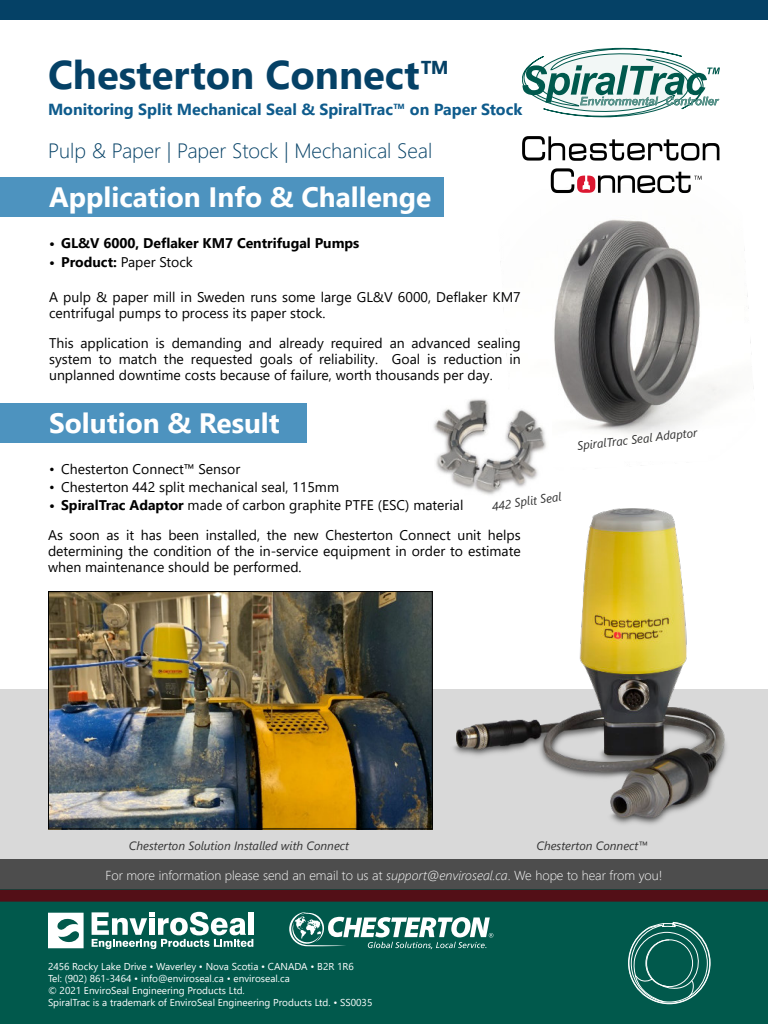
<style>
.page{position:relative;width:768px;height:1024px;background:#fff}
.page>*{position:absolute;margin:0;border:0;box-sizing:border-box;transform-origin:0 0}
.t1{font:700 40px "Segoe UI";color:#054166}
.t2{font:700 28px "Segoe UI";color:#fff}
.t3{font:300 20.7px "Segoe UI";color:#054166}
.t4{font:700 16px "Segoe UI";color:#0e5b8c}
.t5{font:14px/16px "Segoe UI";color:#000;text-align:justify}
.t6{font:700 14px "Segoe UI";color:#000}
.t7{font:300 13px "Segoe UI";color:#fff}
.t8{font:italic 12px "Segoe UI";color:#333}
.t9{font:10px/12px "Segoe UI";color:#fff}
.s1{font-weight:700}
.s2{font-style:italic}
</style>
<div class="page">
<div style="left:0;top:690px;width:768px;height:334px;background:#d9d9d9"></div>
<div style="left:0;top:860px;width:768px;height:164px;background:#4d4d4d"></div>
<svg style="left:0;top:890px;width:768px;height:134px;background:#0a5046"></svg>
<svg style="left:48px;top:913px;width:36px;height:35px"></svg>
<div style="left:249px;top:912px;width:5px;height:23px;background:#fff"></div>
<svg style="left:92px;top:912px;width:161px;height:37px;background:#6a9d96"></svg>
<svg style="left:289px;top:912px;width:204px;height:37px;background:#559087"></svg>
<svg style="left:628px;top:921px;width:83px;height:84px;background:#267166"></svg>
<div style="left:0;top:0;width:768px;height:19px;background:#054166"></div>
<svg style="left:522px;top:48px;width:198px;height:69px"></svg>
<img style="left:506px;top:179px;width:248px;height:255px">
<img style="left:434px;top:394px;width:117px;height:93px">
<img style="left:445px;top:487px;width:297px;height:338px">
<div style="left:0;top:177px;width:443px;height:40px;background:#4d93bf"></div>
<div style="left:0;top:403px;width:306px;height:40px;background:#4d93bf"></div>
<img style="left:48px;top:591px;width:385px;height:238px">
<svg style="left:522px;top:136px;width:197px;height:25px"></svg>
<svg style="left:551px;top:168px;width:151px;height:25px"></svg>
<h1 class="t1" style="left:48px;top:60px;width:404px">Chesterton Connect™</h1>
<p class="t4" style="left:48px;top:104px;width:476px">Monitoring Split Mechanical Seal &amp; SpiralTrac™ on Paper Stock</p>
<h3 class="t3" style="left:48px;top:143px;width:386px">Pulp &amp; Paper | Paper Stock | Mechanical Seal</h3>
<h2 class="t2" style="left:49px;top:187px;width:384px">Application Info &amp; Challenge</h2>
<p class="t6" style="left:49px;top:238px;width:312px">• GL&amp;V 6000, Deflaker KM7 Centrifugal Pumps</p>
<p class="t5" style="left:49px;top:255px;width:145px"><span class="s1">• Product:</span> Paper Stock</p>
<p class="t5" style="left:49px;top:290px;width:473px">A pulp &amp; paper mill in Sweden runs some large GL&amp;V 6000, Deflaker KM7 centrifugal pumps to process its paper stock.</p>
<p class="t5" style="left:49px;top:336px;width:473px">This application is demanding and already required an advanced sealing system to match the requested goals of reliability. Goal is reduction in unplanned downtime costs because of failure, worth thousands per day.</p>
<h2 class="t2" style="left:49px;top:413px;width:232px">Solution &amp; Result</h2>
<p class="t5" style="left:49px;top:463px;width:193px">• Chesterton Connect™ Sensor</p>
<p class="t5" style="left:49px;top:481px;width:291px">• Chesterton 442 split mechanical seal, 115mm</p>
<p class="t5" style="left:49px;top:499px;width:416px"><span class="s1">• SpiralTrac Adaptor</span> made of carbon graphite PTFE (ESC) material</p>
<p class="t8" style="left:492px;top:502px;width:71px;rotate:-8deg">442 Split Seal</p>
<p class="t5" style="left:48px;top:528px;width:474px">As soon as it has been installed, the new Chesterton Connect unit helps determining the condition of the in-service equipment in order to estimate when maintenance should be performed.</p>
<p class="t8" style="left:577px;top:442px;width:122px;rotate:-7deg">SpiralTrac Seal Adaptor</p>
<p class="t8" style="left:129px;top:842px;width:222px">Chesterton Solution Installed with Connect</p>
<p class="t8" style="left:536px;top:842px;width:113px">Chesterton Connect™</p>
<p class="t7" style="left:105px;top:871px;width:559px">For more information please send an email to us at <span class="s2">support@enviroseal.ca</span>. We hope to hear from you!</p>
<p class="t9" style="left:48px;top:961px;width:326px">2456 Rocky Lake Drive • Waverley • Nova Scotia • CANADA • B2R 1R6<br>Tel: (902) 861-3464 • info@enviroseal.ca • enviroseal.ca<br>© 2021 EnviroSeal Engineering Products Ltd.<br>SpiralTrac is a trademark of EnviroSeal Engineering Products Ltd. • SS0035</p>
</div>
